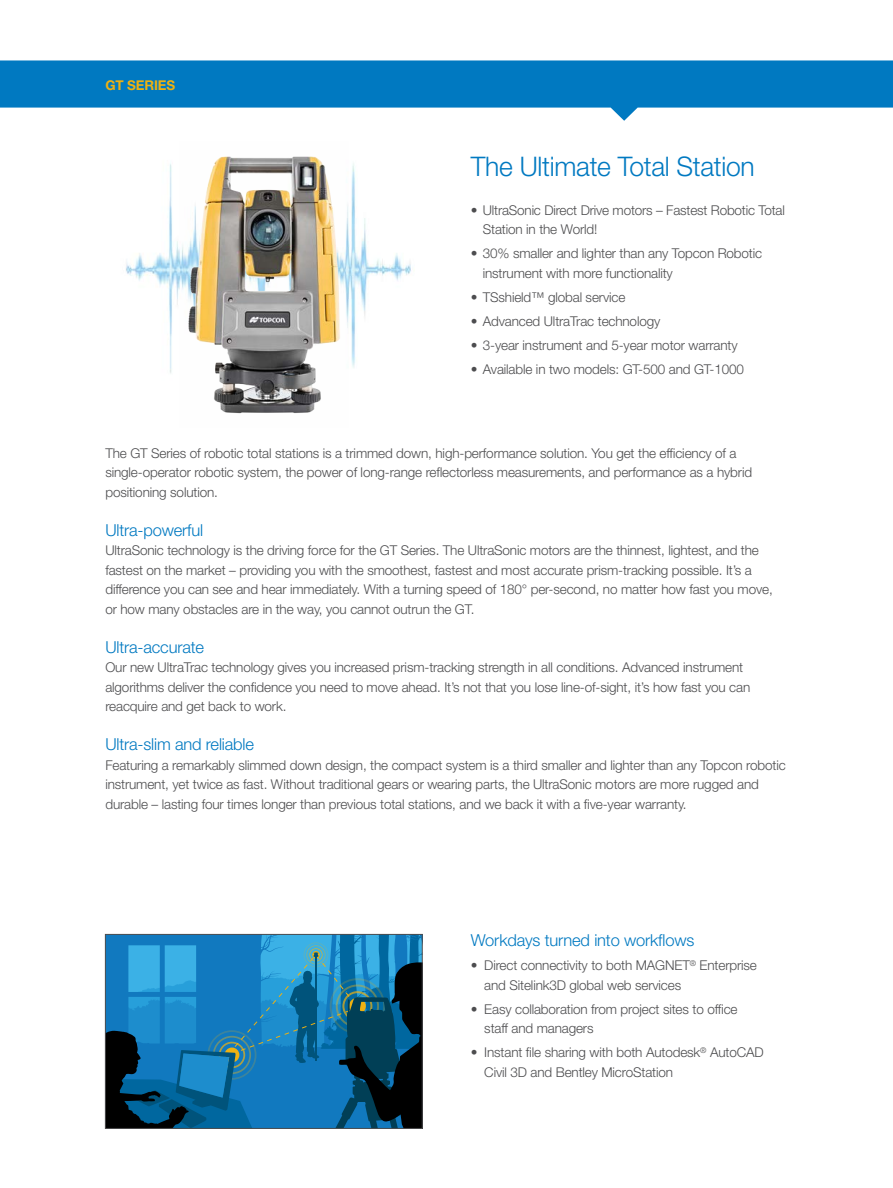
<style>
.page{position:relative;width:893px;height:1188px;background:#fff}
.page>*{position:absolute;margin:0;border:0;box-sizing:border-box;transform-origin:0 0}
.t1{font:300 27px "Helvetica Neue LT Std";letter-spacing:-.01em;color:#0079c1}
.t2{font:300 16.5px "Helvetica Neue LT Std";letter-spacing:-.01em;color:#0079c1}
.t3{font:300 13.5px/19.5px "Helvetica Neue LT Std";letter-spacing:-.01em;color:#4d4d4f}
.t4{font:700 13.5px "Helvetica Neue LT Std";letter-spacing:-.01em;color:#eeb111}
</style>
<div class="page">
<svg style="left:0;top:60px;width:893px;height:61px;fill:#0079c1"></svg>
<img style="left:126px;top:163px;width:285px;height:211px">
<svg style="left:107px;top:936px;width:313px;height:191px;background:#146b9d"></svg>
<div style="left:105px;top:934px;width:317px;height:195px;border:1px solid #4d4d4f"></div>
<img style="left:179px;top:156px;width:170px;height:258px">
<p class="t4" style="left:105px;top:77px;width:71px">GT SERIES</p>
<h1 class="t1" style="left:471px;top:150px;width:286px">The Ultimate Total Station</h1>
<p class="t3" style="left:483px;top:200px;width:304px;text-indent:-12px">• UltraSonic Direct Drive motors – Fastest Robotic Total<br>Station in the World!</p>
<p class="t3" style="left:483px;top:244px;width:281px;text-indent:-12px">• 30% smaller and lighter than any Topcon Robotic instrument with more functionality</p>
<p class="t3" style="left:471px;top:287px;width:156px">• TSshield™ global service</p>
<p class="t3" style="left:471px;top:311px;width:191px">• Advanced UltraTrac technology</p>
<p class="t3" style="left:471px;top:335px;width:268px">• 3-year instrument and 5-year motor warranty</p>
<p class="t3" style="left:471px;top:359px;width:275px">• Available in two models: GT-500 and GT-1000</p>
<p class="t3" style="left:105px;top:443px;width:648px">The GT Series of robotic total stations is a trimmed down, high-performance solution. You get the efficiency of a single-operator robotic system, the power of long-range reflectorless measurements, and performance as a hybrid positioning solution.</p>
<p class="t2" style="left:105px;top:520px;width:99px">Ultra-powerful</p>
<p class="t3" style="left:105px;top:541px;width:669px">UltraSonic technology is the driving force for the GT Series. The UltraSonic motors are the thinnest, lightest, and the fastest on the market – providing you with the smoothest, fastest and most accurate prism-tracking possible. It’s a difference you can see and hear immediately. With a turning speed of 180° per-second, no matter how fast you move, or how many obstacles are in the way, you cannot outrun the GT.</p>
<p class="t2" style="left:105px;top:637px;width:100px">Ultra-accurate</p>
<p class="t3" style="left:105px;top:658px;width:646px">Our new UltraTrac technology gives you increased prism-tracking strength in all conditions. Advanced instrument algorithms deliver the confidence you need to move ahead. It’s not that you lose line-of-sight, it’s how fast you can reacquire and get back to work.</p>
<p class="t2" style="left:105px;top:734px;width:150px">Ultra-slim and reliable</p>
<p class="t3" style="left:105px;top:755px;width:682px">Featuring a remarkably slimmed down design, the compact system is a third smaller and lighter than any Topcon robotic instrument, yet twice as fast. Without traditional gears or wearing parts, the UltraSonic motors are more rugged and durable – lasting four times longer than previous total stations, and we back it with a five-year warranty.</p>
<p class="t2" style="left:471px;top:930px;width:225px">Workdays turned into workflows</p>
<p class="t3" style="left:484px;top:955px;width:274px;text-indent:-14px">• Direct connectivity to both MAGNET<sup>®</sup> Enterprise and Sitelink3D global web services</p>
<p class="t3" style="left:484px;top:999px;width:255px;text-indent:-14px">• Easy collaboration from project sites to office staff and managers</p>
<p class="t3" style="left:484px;top:1042px;width:281px;text-indent:-13px">• Instant file sharing with both Autodesk<sup>®</sup> AutoCAD<br>Civil 3D and Bentley MicroStation</p>
</div>
